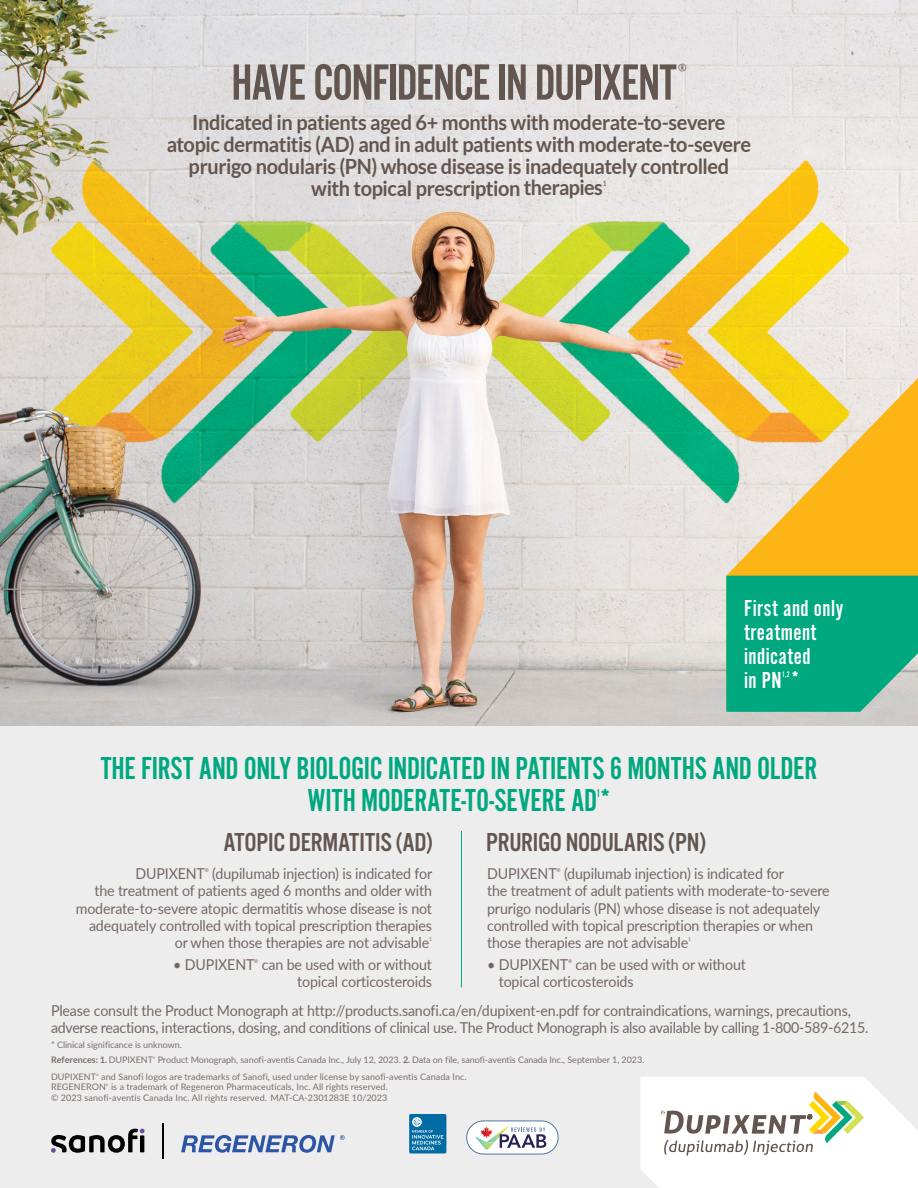
<style>
.page{position:relative;width:918px;height:1188px;background:#fff}
.page>*{position:absolute;margin:0;border:0;box-sizing:border-box;transform-origin:0 0}
.t1{font:52.8px "Alternate Gothic Std No 2";letter-spacing:-.03em;color:#63554f}
.t2{font:33px/31.5px "Alternate Gothic Std No 2";letter-spacing:-.01em;color:#00a880;text-align:center}
.t3{font:27px "Alternate Gothic Std No 3";letter-spacing:-.005em;color:#63554f}
.t4{font:24px/24px "Alternate Gothic Std No 2";letter-spacing:.02em;color:#fff}
.t5{font:700 21px/21.8px "Lato";letter-spacing:-.02em;color:#63554f;text-align:center;scale:.95 1}
.t6{font:19.8px "Alternate Gothic Std No 2";color:#63554f}
.t7{font:15px/17.2px "Lato";letter-spacing:-.01em;color:#756863;scale:.95 1}
.t8{font:11.55px "Alternate Gothic Std No 1";color:#00a880}
.t9{font:9px/10.5px "Lato";color:#7c6e6a}
.t10{font:700 9px "Lato";letter-spacing:-.005em;color:#7c6e6a}
.t11{font:8.4px "Alternate Gothic Std No 1";color:#fff}
.t12{font:7.35px "Lato";color:#63554f;scale:.94 1}
.t13{font:5.25px "Lato";color:#756863;scale:.95 1}
.t14{font:3.15px "Lato";color:#7c6e6a}
.s1{font-family:"Alternate Gothic Std No 1"}
.s2{font-weight:400}
.s3{font-weight:700}
</style>
<div class="page">
<img style="left:0;top:0;width:918px;height:726px">
<svg style="left:726px;top:378px;width:192px;height:198px;background:#f0c55a"></svg>
<svg style="left:726px;top:576px;width:192px;height:136px;background:#0eaa83"></svg>
<div style="left:0;top:726px;width:918px;height:462px;background:#ededee"></div>
<div style="left:409px;top:1114px;width:37px;height:39px;background:#006ca3;border-radius:2px"></div>
<svg style="left:412px;top:1118px;width:32px;height:32px"></svg>
<div style="left:467px;top:1121px;width:91px;height:33px;background:#fff;border-radius:17px"></div>
<div style="left:466px;top:1121px;width:92px;height:33px;border:1px solid #5576a1;border-radius:17px"></div>
<svg style="left:475px;top:1126px;width:71px;height:24px"></svg>
<svg style="left:51px;top:1129px;width:94px;height:24px"></svg>
<svg style="left:181px;top:1135px;width:164px;height:18px"></svg>
<hr style="left:162px;top:1123px;width:1px;height:36px;background:#000">
<hr style="left:461px;top:831px;width:1px;height:157px;background:#00a880">
<svg style="left:641px;top:1077px;width:277px;height:111px;background:#f1f0eb"></svg>
<p class="t1" style="left:231px;top:55px;width:447px">HAVE CONFIDENCE IN DUPIXENT</p>
<p class="t6" style="left:678px;top:61px;width:10px">®</p>
<p class="t5" style="left:167px;top:111px;width:617px">Indicated in patients aged 6+ months with moderate-to-severe atopic dermatitis (AD) and in adult patients with moderate-to-severe prurigo nodularis (PN) whose disease is inadequately controlled with topical prescription therapies</p>
<p class="t12" style="left:603px;top:178px;width:6px">1</p>
<p class="t4" style="left:744px;top:596px;width:101px">First and only treatment indicated<br>in PN <span class="s1">*</span></p>
<p class="t11" style="left:782px;top:670px;width:9px">1,2</p>
<p class="t2" style="left:101px;top:753px;width:718px">THE FIRST AND ONLY BIOLOGIC INDICATED IN PATIENTS 6 MONTHS AND OLDER<br>WITH MODERATE-TO-SEVERE AD<span class="s1">*</span></p>
<p class="t8" style="left:597px;top:787px;width:5px">1</p>
<p class="t3" style="left:223px;top:829px;width:211px">ATOPIC DERMATITIS (AD)</p>
<p class="t3" style="left:486px;top:829px;width:222px">PRURIGO NODULARIS (PN)</p>
<p class="t7" style="left:76px;top:864px;width:377px;text-align:right">(dupilumab injection) is indicated for<br>the treatment of patients aged 6 months and older with moderate-to-severe atopic dermatitis whose disease is not adequately controlled with topical prescription therapies or when those therapies are not advisable</p>
<p class="t7" style="left:135px;top:864px;width:75px">DUPIXENT</p>
<p class="t13" style="left:205px;top:867px;width:6px">®</p>
<p class="t13" style="left:429px;top:936px;width:5px">1</p>
<p class="t7" style="left:487px;top:864px;width:362px;text-indent:77px">(dupilumab injection) is indicated for<br>the treatment of adult patients with moderate-to-severe prurigo nodularis (PN) whose disease is not adequately controlled with topical prescription therapies or when those therapies are not advisable</p>
<p class="t7" style="left:487px;top:864px;width:75px">DUPIXENT</p>
<p class="t13" style="left:556px;top:867px;width:6px">®</p>
<p class="t13" style="left:688px;top:936px;width:5px">1</p>
<p class="t7" style="left:173px;top:955px;width:87px">• DUPIXENT</p>
<p class="t13" style="left:254px;top:957px;width:6px">®</p>
<p class="t7" style="left:262px;top:955px;width:181px;text-align:right">can be used with or without topical corticosteroids</p>
<p class="t7" style="left:499px;top:955px;width:262px;text-indent:77px">can be used with or without topical corticosteroids</p>
<p class="t7" style="left:487px;top:955px;width:87px">• DUPIXENT</p>
<p class="t13" style="left:568px;top:957px;width:6px">®</p>
<p class="t7" style="left:51px;top:1001px;width:862px">Please consult the Product Monograph at http://products.sanofi.ca/en/dupixent-en.pdf for contraindications, warnings, precautions, adverse reactions, interactions, dosing, and conditions of clinical use. The Product Monograph is also available by calling 1-800-589-6215.</p>
<p class="t9" style="left:51px;top:1039px;width:132px">* Clinical significance is unknown.</p>
<p class="t10" style="left:51px;top:1055px;width:103px">References: 1. <span class="s2">DUPIXENT</span></p>
<p class="t14" style="left:153px;top:1056px;width:4px">®</p>
<p class="t9" style="left:158px;top:1054px;width:488px">Product Monograph, sanofi-aventis Canada Inc., July 12, 2023. <span class="s3">2.</span> Data on file, sanofi-aventis Canada Inc., September 1, 2023.</p>
<p class="t9" style="left:51px;top:1071px;width:417px;text-indent:50px">and Sanofi logos are trademarks of Sanofi, used under license by sanofi-aventis Canada Inc.<br>REGENERON</p>
<p class="t9" style="left:51px;top:1071px;width:47px">DUPIXENT</p>
<p class="t14" style="left:96px;top:1072px;width:4px">®</p>
<p class="t9" style="left:51px;top:1081px;width:338px;text-align:right">is a trademark of Regeneron Pharmaceuticals, Inc. All rights reserved.<br>© 2023 sanofi-aventis Canada Inc. All rights reserved. MAT-CA-2301283E 10/2023</p>
<p class="t14" style="left:106px;top:1083px;width:4px">®</p>
</div>
